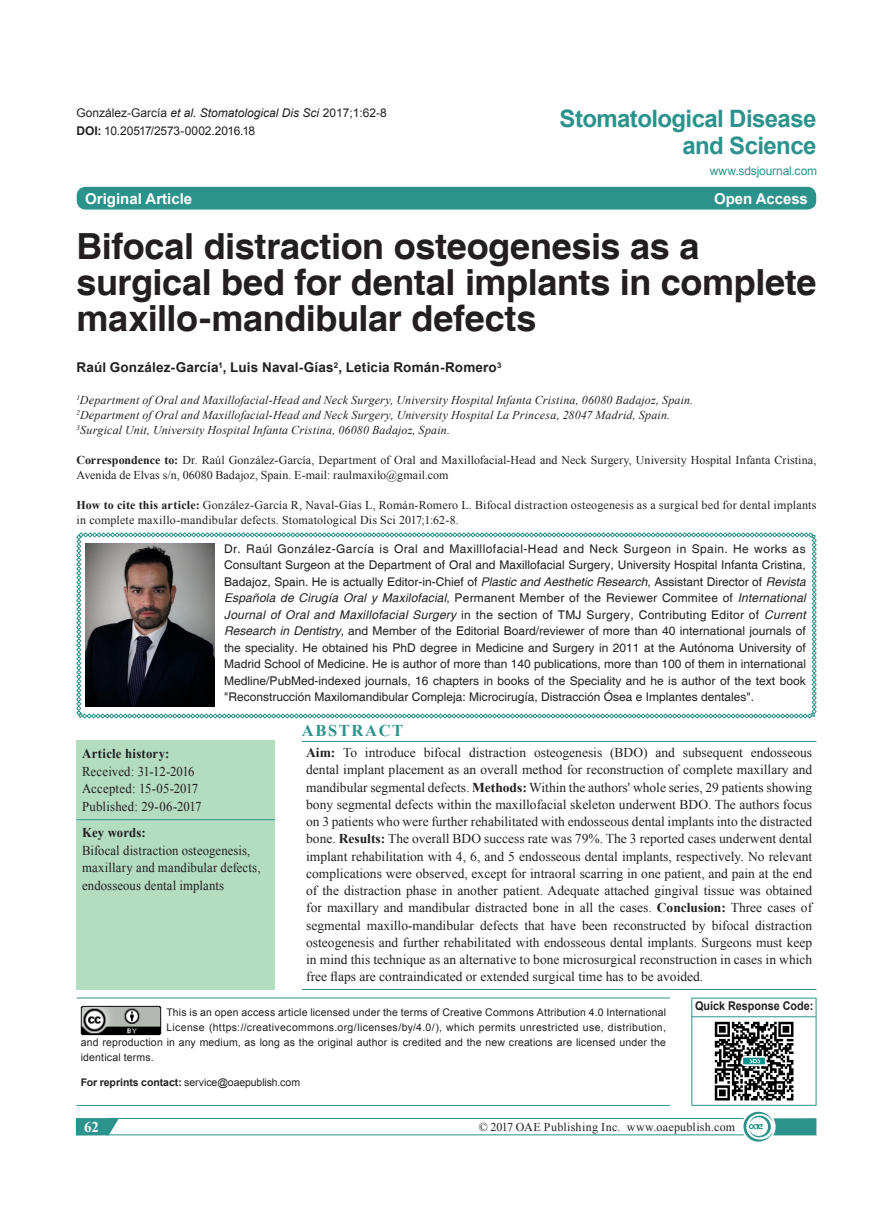
<style>
.page{position:relative;width:893px;height:1212px;background:#fff}
.page>*{position:absolute;margin:0;border:0;box-sizing:border-box;transform-origin:0 0}
.t1{font:700 36px/36px "Helvetica";letter-spacing:-.01em;color:#231f20}
.t2{font:700 24px "Arial";letter-spacing:-.025em;color:#2b928c}
.t3{font:700 16.5px "Times New Roman";letter-spacing:.1em;color:#2b928c}
.t4{font:700 15px "Arial";color:#fff}
.t5{font:700 15px "Times New Roman";color:#fff}
.t6{font:13.5px/17.2px "Times New Roman";letter-spacing:.005em;color:#231f20;text-align:justify}
.t7{font:13.5px "Times New Roman";letter-spacing:.005em;color:#231f20;scale:.94 1}
.t8{font:700 13.5px "Arial";letter-spacing:.01em;color:#231f20}
.t9{font:700 13.5px "Times New Roman";letter-spacing:.015em;color:#231f20;scale:.94 1}
.t10{font:12px/16.5px "Helvetica";color:#231f20;text-align:justify}
.t11{font:12px/15px "Times New Roman";letter-spacing:.015em;color:#231f20}
.t12{font:italic 12px "Times New Roman";letter-spacing:.015em;color:#231f20}
.t13{font:12px "Arial";color:#231f20}
.t14{font:12px "Arial";letter-spacing:-.02em;color:#231f20}
.t15{font:700 12px "Arial";color:#231f20;scale:.9 1}
.t16{font:12px "Arial";letter-spacing:-.01em;color:#2b928c}
.t17{font:10.5px "Arial";letter-spacing:.015em;color:#231f20}
.t18{font:10.5px "Arial";letter-spacing:.035em;color:#231f20}
.t19{font:10.5px "Arial";letter-spacing:-.01em;color:#231f20}
.s1{font-style:italic}
.s2{font-weight:700}
</style>
<div class="page">
<div style="left:107px;top:1118px;width:637px;height:17px;border:1px solid #2b928c"></div>
<svg style="left:742px;top:1111px;width:74px;height:31px"></svg>
<svg style="left:76px;top:1118px;width:43px;height:17px"></svg>
<div style="left:77px;top:187px;width:739px;height:23px;background:#2b928c;border-radius:9px"></div>
<hr style="left:691px;top:1105px;width:125px;height:1px;background:#2b928c">
<hr style="left:816px;top:998px;width:1px;height:108px;background:#2b928c">
<hr style="left:691px;top:998px;width:1px;height:107px;background:#2b928c">
<hr style="left:691px;top:998px;width:125px;height:1px;background:#2b928c">
<hr style="left:691px;top:1016px;width:125px;height:1px;background:#2b928c">
<hr style="left:77px;top:1105px;width:593px;height:1px;background:#2b928c">
<hr style="left:77px;top:997px;width:593px;height:1px;background:#2b928c">
<img style="left:80px;top:1005px;width:82px;height:31px">
<div style="left:77px;top:740px;width:198px;height:250px;background:#b3dcc0"></div>
<hr style="left:302px;top:741px;width:514px;height:1px;background:#2b928c">
<hr style="left:77px;top:819px;width:198px;height:1px;background:#2b928c">
<hr style="left:302px;top:989px;width:514px;height:1px;background:#2b928c">
<svg style="left:76px;top:532px;width:741px;height:186px"></svg>
<img style="left:86px;top:543px;width:129px;height:164px">
<img style="left:714px;top:1021px;width:80px;height:80px">
<p class="t13" style="left:77px;top:104px;width:312px">González-García <span class="s1">et al. Stomatological Dis Sci</span> 2017;1:62-8</p>
<p class="t14" style="left:77px;top:122px;width:180px"><span class="s2">DOI:</span> 10.20517/2573-0002.2016.18</p>
<p class="t4" style="left:85px;top:188px;width:108px">Original Article</p>
<p class="t2" style="left:560px;top:101px;width:258px">Stomatological Disease</p>
<p class="t2" style="left:682px;top:128px;width:136px">and Science</p>
<p class="t16" style="left:710px;top:163px;width:109px">www.sdsjournal.com</p>
<p class="t4" style="left:714px;top:188px;width:95px">Open Access</p>
<p class="t1" style="left:77px;top:230px;width:741px">Bifocal distraction osteogenesis as a surgical bed for dental implants in complete maxillo-mandibular defects</p>
<p class="t8" style="left:77px;top:358px;width:426px">Raúl González-García<sup>1</sup>, Luis Naval-Gías<sup>2</sup>, Leticia Román-Romero<sup>3</sup></p>
<p class="t12" style="left:77px;top:392px;width:618px"><sup>1</sup>Department of Oral and Maxillofacial-Head and Neck Surgery, University Hospital Infanta Cristina, 06080 Badajoz, Spain.</p>
<p class="t12" style="left:77px;top:407px;width:595px"><sup>2</sup>Department of Oral and Maxillofacial-Head and Neck Surgery, University Hospital La Princesa, 28047 Madrid, Spain.</p>
<p class="t12" style="left:77px;top:422px;width:375px"><sup>3</sup>Surgical Unit, University Hospital Infanta Cristina, 06080 Badajoz, Spain.</p>
<p class="t11" style="left:77px;top:452px;width:741px"><span class="s2">Correspondence to:</span> Dr. Raúl González-García, Department of Oral and Maxillofacial-Head and Neck Surgery, University Hospital Infanta Cristina,<br>Avenida de Elvas s/n, 06080 Badajoz, Spain. E-mail: raulmaxilo@gmail.com</p>
<p class="t11" style="left:77px;top:497px;width:741px"><span class="s2">How to cite this article:</span> González-García R, Naval-Gías L, Román-Romero L. Bifocal distraction osteogenesis as a surgical bed for dental implants in complete maxillo-mandibular defects. Stomatological Dis Sci 2017;1:62-8.</p>
<p class="t10" style="left:224px;top:541px;width:583px">Dr. Raúl González-García is Oral and Maxilllofacial-Head and Neck Surgeon in Spain. He works as Consultant Surgeon at the Department of Oral and Maxillofacial Surgery, University Hospital Infanta Cristina, Badajoz, Spain. He is actually Editor-in-Chief of <span class="s1">Plastic and Aesthetic Research</span>, Assistant Director of <span class="s1">Revista Española de Cirugía Oral y Maxilofacial</span>, Permanent Member of the Reviewer Commitee of <span class="s1">International Journal of Oral and Maxillofacial Surgery</span> in the section of TMJ Surgery, Contributing Editor of <span class="s1">Current Research in Dentistry</span>, and Member of the Editorial Board/reviewer of more than 40 international journals of the speciality. He obtained his PhD degree in Medicine and Surgery in 2011 at the Autónoma University of Madrid School of Medicine. He is author of more than 140 publications, more than 100 of them in international Medline/PubMed-indexed journals, 16 chapters in books of the Speciality and he is author of the text book "Reconstrucción Maxilomandibular Compleja: Microcirugía, Distracción Ósea e Implantes dentales".</p>
<p class="t9" style="left:82px;top:744px;width:95px">Article history:</p>
<p class="t7" style="left:82px;top:762px;width:121px">Received: 31-12-2016</p>
<p class="t7" style="left:82px;top:779px;width:125px">Accepted: 15-05-2017</p>
<p class="t7" style="left:82px;top:797px;width:128px">Published: 29-06-2017</p>
<p class="t9" style="left:82px;top:823px;width:69px">Key words:</p>
<p class="t7" style="left:82px;top:841px;width:181px">Bifocal distraction osteogenesis,</p>
<p class="t7" style="left:82px;top:858px;width:191px">maxillary and mandibular defects,</p>
<p class="t7" style="left:82px;top:876px;width:153px">endosseous dental implants</p>
<p class="t3" style="left:302px;top:719px;width:103px">ABSTRACT</p>
<p class="t6" style="left:306px;top:744px;width:508px"><span class="s2">Aim:</span> To introduce bifocal distraction osteogenesis (BDO) and subsequent endosseous dental implant placement as an overall method for reconstruction of complete maxillary and mandibular segmental defects. <span class="s2">Methods:</span> Within the authors' whole series, 29 patients showing bony segmental defects within the maxillofacial skeleton underwent BDO. The authors focus on 3 patients who were further rehabilitated with endosseous dental implants into the distracted bone. <span class="s2">Results:</span> The overall BDO success rate was 79%. The 3 reported cases underwent dental implant rehabilitation with 4, 6, and 5 endosseous dental implants, respectively. No relevant complications were observed, except for intraoral scarring in one patient, and pain at the end of the distraction phase in another patient. Adequate attached gingival tissue was obtained for maxillary and mandibular distracted bone in all the cases. <span class="s2">Conclusion:</span> Three cases of segmental maxillo-mandibular defects that have been reconstructed by bifocal distraction osteogenesis and further rehabilitated with endosseous dental implants. Surgeons must keep in mind this technique as an alternative to bone microsurgical reconstruction in cases in which free flaps are contraindicated or extended surgical time has to be avoided.</p>
<p class="t17" style="left:166px;top:1005px;width:501px">This is an open access article licensed under the terms of Creative Commons Attribution 4.0 International</p>
<p class="t18" style="left:166px;top:1020px;width:501px">License (https://creativecommons.org/licenses/by/4.0/), which permits unrestricted use, distribution,</p>
<p class="t17" style="left:81px;top:1035px;width:587px">and reproduction in any medium, as long as the original author is credited and the new creations are licensed under the</p>
<p class="t17" style="left:81px;top:1050px;width:74px">identical terms.</p>
<p class="t19" style="left:81px;top:1075px;width:221px"><span class="s2">For reprints contact:</span> service@oaepublish.com</p>
<p class="t15" style="left:695px;top:997px;width:133px">Quick Response Code:</p>
<p class="t5" style="left:84px;top:1116px;width:16px">62</p>
<p class="t11" style="left:479px;top:1119px;width:258px">© 2017 OAE Publishing Inc. www.oaepublish.com</p>
</div>
